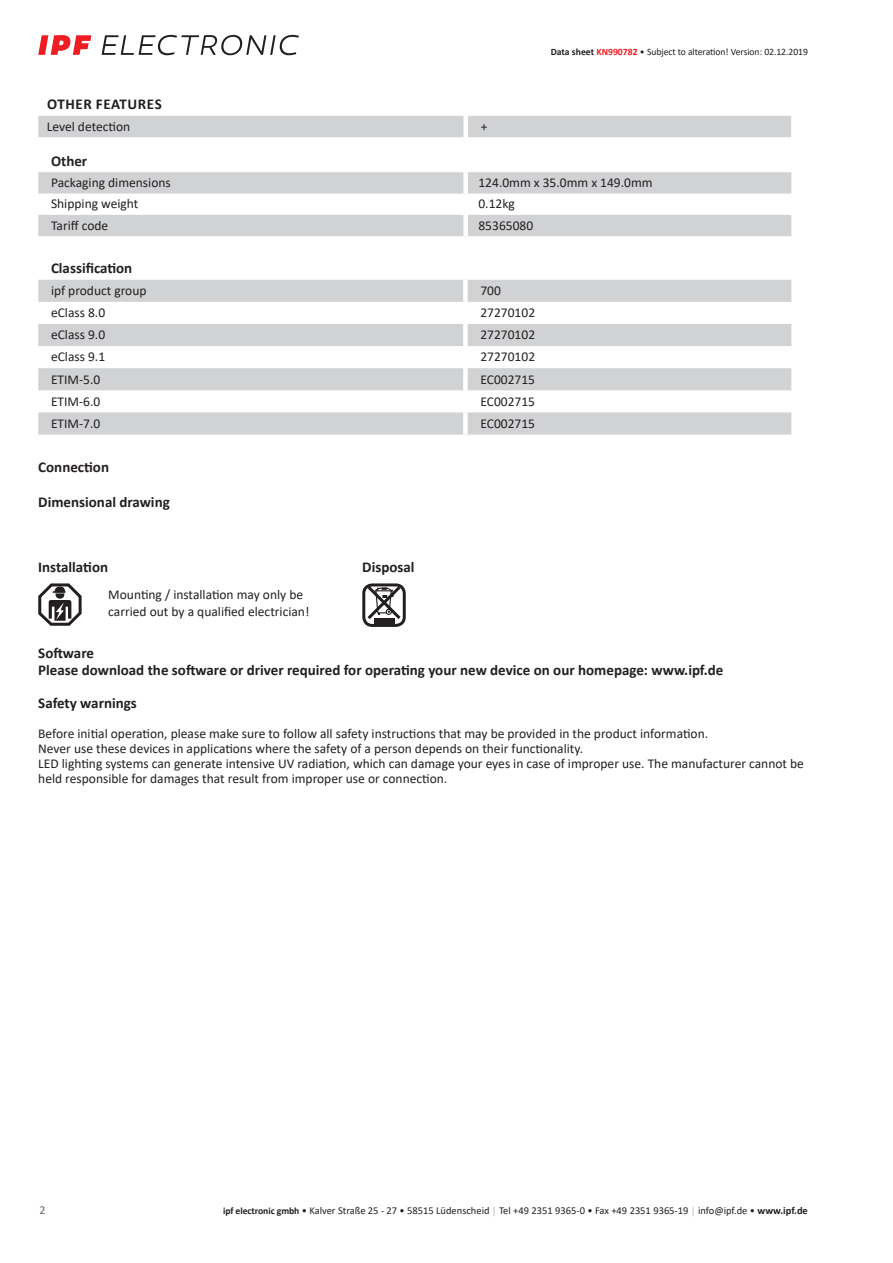
<style>
.page{position:relative;width:893px;height:1263px;background:#fff}
.page>*{position:absolute;margin:0;border:0;box-sizing:border-box;transform-origin:0 0}
.t1{font:700 15px/16.5px "Calibri";color:#231f20}
.t2{font:700 15px "Calibri";letter-spacing:.04em;color:#231f20}
.t3{font:13.5px/15px "Calibri";color:#231f20}
.t4{font:12px "Calibri";color:#636366}
.t5{font:10.5px "Calibri";color:#231f20}
.t6{font:9.75px "Calibri";letter-spacing:-.005em;color:#231f20}
.s1{font-weight:700}
.s2{font-weight:700;color:#ee1d23}
.s3{font-weight:700;font-size:9.75px}
.s4{font-size:9.75px;color:#a8a9ad}
</style>
<div class="page">
<svg style="left:102px;top:35px;width:197px;height:20px"></svg>
<svg style="left:38px;top:35px;width:53px;height:20px"></svg>
<div style="left:38px;top:116px;width:753px;height:21px;background:#d1d2d4"></div>
<svg style="left:38px;top:172px;width:753px;height:64px;fill:#d1d2d4"></svg>
<div style="left:463px;top:172px;width:5px;height:22px;background:#fff"></div>
<div style="left:463px;top:194px;width:5px;height:21px;background:#fff"></div>
<div style="left:463px;top:215px;width:5px;height:21px;background:#fff"></div>
<svg style="left:38px;top:280px;width:753px;height:155px;fill:#d1d2d4"></svg>
<div style="left:463px;top:280px;width:5px;height:22px;background:#fff"></div>
<div style="left:463px;top:302px;width:5px;height:22px;background:#fff"></div>
<div style="left:463px;top:324px;width:5px;height:22px;background:#fff"></div>
<div style="left:463px;top:346px;width:5px;height:22px;background:#fff"></div>
<div style="left:463px;top:368px;width:5px;height:22px;background:#fff"></div>
<div style="left:463px;top:390px;width:5px;height:22px;background:#fff"></div>
<div style="left:463px;top:412px;width:5px;height:23px;background:#fff"></div>
<svg style="left:38px;top:583px;width:44px;height:43px"></svg>
<div style="left:362px;top:583px;width:44px;height:44px;border:3px solid #231f20;border-radius:9px"></div>
<div style="left:374px;top:618px;width:20px;height:5px;background:#231f20"></div>
<svg style="left:364px;top:583px;width:40px;height:39px"></svg>
<p class="t6" style="left:551px;top:45px;width:259px"><span class="s1">Data sheet</span> <span class="s2">KN990782</span> • Subject to alteration! Version: 02.12.2019</p>
<p class="t2" style="left:47px;top:94px;width:116px">OTHER FEATURES</p>
<p class="t3" style="left:47px;top:118px;width:85px">Level detection</p>
<p class="t3" style="left:481px;top:118px;width:8px">+</p>
<p class="t1" style="left:51px;top:152px;width:38px">Other</p>
<p class="t3" style="left:51px;top:175px;width:121px">Packaging dimensions</p>
<p class="t3" style="left:478px;top:175px;width:176px">124.0mm x 35.0mm x 149.0mm</p>
<p class="t3" style="left:51px;top:196px;width:89px">Shipping weight</p>
<p class="t3" style="left:478px;top:196px;width:38px">0.12kg</p>
<p class="t3" style="left:51px;top:217px;width:59px">Tariff code</p>
<p class="t3" style="left:478px;top:217px;width:56px">85365080</p>
<p class="t1" style="left:51px;top:260px;width:83px">Classification</p>
<p class="t3" style="left:51px;top:283px;width:97px">ipf product group</p>
<p class="t3" style="left:480px;top:283px;width:22px">700</p>
<p class="t3" style="left:51px;top:305px;width:56px">eClass 8.0</p>
<p class="t3" style="left:480px;top:305px;width:56px">27270102</p>
<p class="t3" style="left:51px;top:327px;width:56px">eClass 9.0</p>
<p class="t3" style="left:480px;top:327px;width:56px">27270102</p>
<p class="t3" style="left:51px;top:349px;width:56px">eClass 9.1</p>
<p class="t3" style="left:480px;top:349px;width:56px">27270102</p>
<p class="t3" style="left:51px;top:371px;width:51px">ETIM-5.0</p>
<p class="t3" style="left:480px;top:371px;width:56px">EC002715</p>
<p class="t3" style="left:51px;top:393px;width:51px">ETIM-6.0</p>
<p class="t3" style="left:480px;top:393px;width:56px">EC002715</p>
<p class="t3" style="left:51px;top:415px;width:51px">ETIM-7.0</p>
<p class="t3" style="left:480px;top:415px;width:56px">EC002715</p>
<p class="t1" style="left:38px;top:458px;width:72px">Connection</p>
<p class="t1" style="left:38px;top:493px;width:133px">Dimensional drawing</p>
<p class="t1" style="left:38px;top:558px;width:71px">Installation</p>
<p class="t1" style="left:362px;top:558px;width:54px">Disposal</p>
<p class="t3" style="left:108px;top:586px;width:203px;line-height:16.5px">Mounting / installation may only be carried out by a qualified electrician!</p>
<p class="t1" style="left:38px;top:645px;width:687px">Software<br>Please download the software or driver required for operating your new device on our homepage: www.ipf.de</p>
<p class="t1" style="left:38px;top:694px;width:100px">Safety warnings</p>
<p class="t3" style="left:38px;top:725px;width:767px">Before initial operation, please make sure to follow all safety instructions that may be provided in the product information.<br>Never use these devices in applications where the safety of a person depends on their functionality.<br>LED lighting systems can generate intensive UV radiation, which can damage your eyes in case of improper use. The manufacturer cannot be held responsible for damages that result from improper use or connection.</p>
<p class="t4" style="left:39px;top:1201px;width:8px">2</p>
<p class="t5" style="left:223px;top:1203px;width:586px"><span class="s3">ipf electronic gmbh</span> • Kalver Straße 25 - 27 • 58515 Lüdenscheid <span class="s4">│</span> Tel +49 2351 9365-0 • Fax +49 2351 9365-19 <span class="s4">│</span> info@ipf.de • <span class="s1">www.ipf.de</span></p>
</div>
